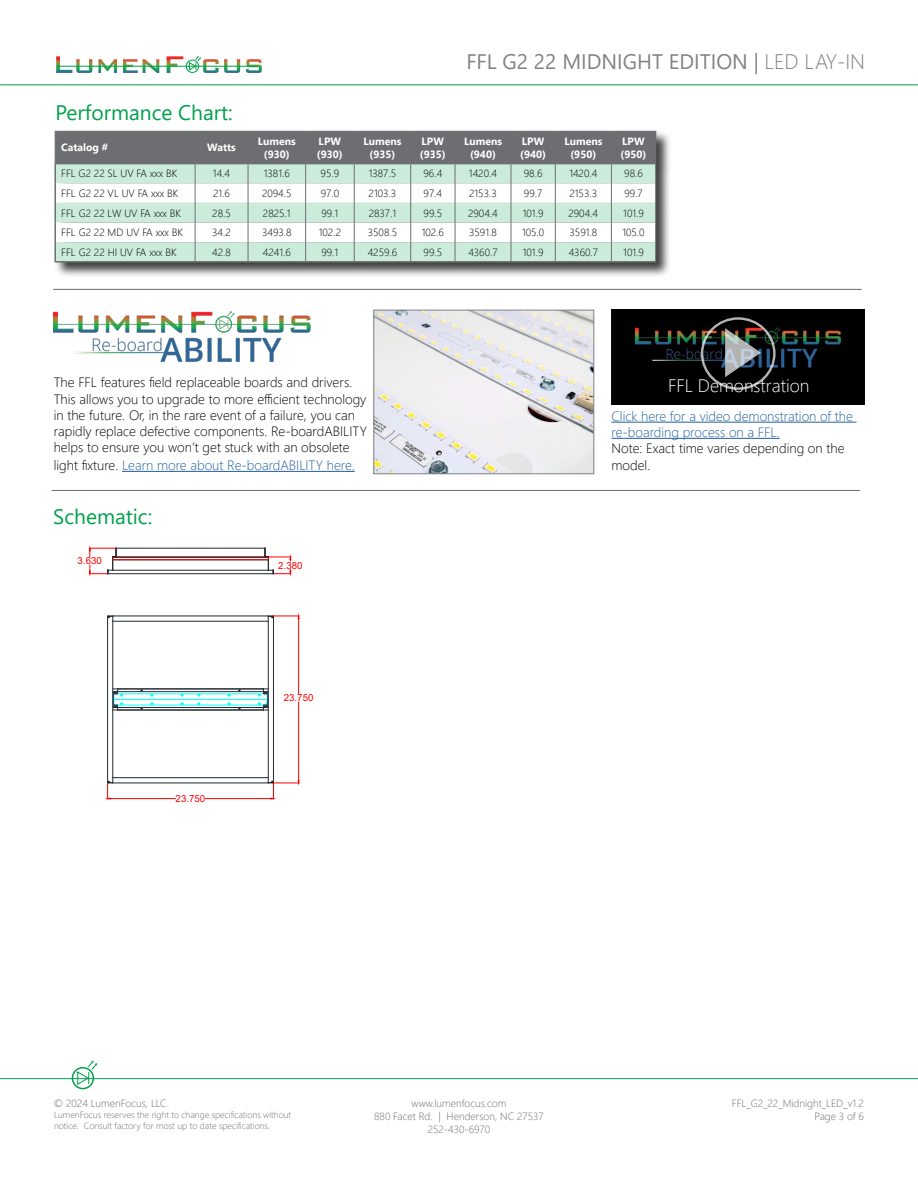
<style>
.page{position:relative;width:918px;height:1188px;background:#fff}
.page>*{position:absolute;margin:0;border:0;box-sizing:border-box;transform-origin:0 0}
.t1{font:21px "Segoe UI";color:#808285}
.t2{font:21px "Segoe UI";color:#00a14b}
.t3{font:300 18px "Segoe UI";color:#fff}
.t4{font:300 13.5px/16.2px "Segoe UI";color:#000}
.t5{font:300 13.5px/16.2px "Segoe UI";color:#215e9e}
.t6{font:300 10.5px "Segoe UI";color:#000}
.t7{font:300 10.5px/12.6px "Segoe UI";color:#6d6e71;text-align:center}
.t8{font:700 10.5px/12.6px "Segoe UI";color:#fff;text-align:center}
.t9{font:9.75px "Arial";letter-spacing:-.005em;color:#f00}
.t10{font:300 9px/10.8px "Segoe UI";color:#6d6e71}
.s1{font-weight:300}
.s2{color:#000}
</style>
<div class="page">
<svg style="left:56px;top:56px;width:36px;height:17px"></svg>
<svg style="left:98px;top:59px;width:19px;height:14px"></svg>
<svg style="left:123px;top:59px;width:36px;height:14px"></svg>
<svg style="left:167px;top:56px;width:16px;height:17px"></svg>
<svg style="left:246px;top:59px;width:16px;height:14px"></svg>
<div style="left:186px;top:60px;width:13px;height:13px;border:1px solid #00a14b;border-radius:50%"></div>
<hr style="left:57px;top:66px;width:200px;height:1px;background:#00a14b">
<svg style="left:189px;top:56px;width:51px;height:17px"></svg>
<hr style="left:0;top:1078px;width:918px;height:1px;background:#00a14b">
<div style="left:72px;top:1067px;width:22px;height:22px;border:2px solid #00a14b;border-radius:50%"></div>
<svg style="left:77px;top:1060px;width:20px;height:25px"></svg>
<hr style="left:1px;top:85px;width:917px;height:1px;background:#00a14b">
<hr style="left:53px;top:289px;width:809px;height:1px;background:#6d6e71">
<div style="left:54px;top:130px;width:618px;height:148px;background:#000;opacity:.75"></div>
<svg style="left:54px;top:131px;width:602px;height:130px"></svg>
<hr style="left:54px;top:261px;width:141px;height:2px;background:#6d6e71">
<hr style="left:195px;top:261px;width:53px;height:2px;background:#6d6e71">
<hr style="left:248px;top:261px;width:58px;height:2px;background:#6d6e71">
<hr style="left:306px;top:261px;width:48px;height:2px;background:#6d6e71">
<hr style="left:354px;top:261px;width:57px;height:2px;background:#6d6e71">
<hr style="left:411px;top:261px;width:44px;height:2px;background:#6d6e71">
<hr style="left:455px;top:261px;width:56px;height:2px;background:#6d6e71">
<hr style="left:511px;top:261px;width:44px;height:2px;background:#6d6e71">
<hr style="left:555px;top:261px;width:56px;height:2px;background:#6d6e71">
<hr style="left:611px;top:261px;width:45px;height:2px;background:#6d6e71">
<hr style="left:107px;top:616px;width:1px;height:166px;background:#212830">
<hr style="left:108px;top:616px;width:165px;height:1px;background:#212830">
<hr style="left:108px;top:783px;width:165px;height:1px;background:#212830">
<hr style="left:113px;top:710px;width:155px;height:1px;background:#212830">
<hr style="left:113px;top:616px;width:1px;height:167px;background:#212830">
<hr style="left:113px;top:621px;width:155px;height:1px;background:#212830">
<hr style="left:113px;top:777px;width:155px;height:1px;background:#212830">
<hr style="left:110px;top:798px;width:65px;height:1px;background:#f00">
<hr style="left:206px;top:798px;width:65px;height:1px;background:#f00">
<hr style="left:273px;top:616px;width:1px;height:166px;background:#212830">
<hr style="left:268px;top:616px;width:1px;height:167px;background:#212830">
<svg style="left:107px;top:780px;width:6px;height:19px"></svg>
<hr style="left:298px;top:619px;width:1px;height:75px;background:#f00">
<hr style="left:298px;top:702px;width:1px;height:78px;background:#f00">
<svg style="left:268px;top:616px;width:31px;height:3px"></svg>
<svg style="left:268px;top:780px;width:31px;height:19px"></svg>
<hr style="left:118px;top:689px;width:145px;height:1px;background:#212830">
<hr style="left:113px;top:707px;width:155px;height:1px;background:#212830">
<hr style="left:113px;top:691px;width:155px;height:1px;background:#212830">
<hr style="left:114px;top:705px;width:152px;height:1px;background:#0ff">
<hr style="left:114px;top:694px;width:153px;height:1px;background:#0ff">
<svg style="left:197px;top:694px;width:4px;height:11px"></svg>
<svg style="left:180px;top:694px;width:4px;height:11px"></svg>
<svg style="left:150px;top:694px;width:4px;height:11px"></svg>
<svg style="left:227px;top:694px;width:4px;height:11px"></svg>
<hr style="left:114px;top:699px;width:153px;height:1px;background:#0ff">
<svg style="left:113px;top:689px;width:10px;height:21px"></svg>
<svg style="left:258px;top:689px;width:11px;height:21px"></svg>
<svg style="left:89px;top:548px;width:202px;height:26px"></svg>
<hr style="left:52px;top:490px;width:808px;height:1px;background:#6d6e71">
<img style="left:54px;top:311px;width:257px;height:51px">
<img style="left:375px;top:312px;width:217px;height:160px">
<div style="left:373px;top:310px;width:221px;height:164px;border:1px solid #808285"></div>
<hr style="left:122px;top:471px;width:233px;height:1px;background:#215e9e">
<img style="left:612px;top:310px;width:253px;height:94px">
<div style="left:701px;top:317px;width:75px;height:73px;border:2px solid #fff;border-radius:50%"></div>
<svg style="left:724px;top:326px;width:38px;height:54px"></svg>
<hr style="left:612px;top:422px;width:245px;height:1px;background:#215e9e">
<hr style="left:612px;top:438px;width:168px;height:1px;background:#215e9e">
<h1 class="t1" style="left:466px;top:42px;width:400px">FFL G2 22 MIDNIGHT EDITION | <span class="s1">LED LAY-IN</span></h1>
<h1 class="t2" style="left:56px;top:92px;width:179px">Performance Chart:</h1>
<p class="t8" style="left:61px;top:140px;width:48px">Catalog #</p>
<p class="t8" style="left:207px;top:140px;width:30px">Watts</p>
<p class="t8" style="left:258px;top:134px;width:39px">Lumens (930)</p>
<p class="t8" style="left:317px;top:134px;width:27px;text-align:left">LPW (930)</p>
<p class="t8" style="left:363px;top:134px;width:39px">Lumens (935)</p>
<p class="t8" style="left:420px;top:134px;width:27px;text-align:left">LPW (935)</p>
<p class="t8" style="left:464px;top:134px;width:39px">Lumens (940)</p>
<p class="t8" style="left:520px;top:134px;width:27px;text-align:left">LPW (940)</p>
<p class="t8" style="left:564px;top:134px;width:39px">Lumens (950)</p>
<p class="t8" style="left:621px;top:134px;width:27px;text-align:left">LPW (950)</p>
<p class="t6" style="left:61px;top:164px;width:118px">FFL G2 22 SL UV FA xxx BK</p>
<p class="t6" style="left:213px;top:164px;width:19px">14.4</p>
<p class="t6" style="left:264px;top:164px;width:28px">1381.6</p>
<p class="t6" style="left:321px;top:164px;width:20px">95.9</p>
<p class="t6" style="left:369px;top:164px;width:29px">1387.5</p>
<p class="t6" style="left:424px;top:164px;width:20px">96.4</p>
<p class="t6" style="left:469px;top:164px;width:30px">1420.4</p>
<p class="t6" style="left:524px;top:164px;width:20px">98.6</p>
<p class="t6" style="left:569px;top:164px;width:30px">1420.4</p>
<p class="t6" style="left:624px;top:164px;width:20px">98.6</p>
<p class="t6" style="left:61px;top:183px;width:119px">FFL G2 22 VL UV FA xxx BK</p>
<p class="t6" style="left:213px;top:183px;width:18px">21.6</p>
<p class="t6" style="left:262px;top:183px;width:31px">2094.5</p>
<p class="t6" style="left:321px;top:183px;width:20px">97.0</p>
<p class="t6" style="left:369px;top:183px;width:29px">2103.3</p>
<p class="t6" style="left:424px;top:183px;width:20px">97.4</p>
<p class="t6" style="left:469px;top:183px;width:29px">2153.3</p>
<p class="t6" style="left:524px;top:183px;width:20px">99.7</p>
<p class="t6" style="left:570px;top:183px;width:29px">2153.3</p>
<p class="t6" style="left:624px;top:183px;width:20px">99.7</p>
<p class="t6" style="left:61px;top:203px;width:121px">FFL G2 22 LW UV FA xxx BK</p>
<p class="t6" style="left:212px;top:203px;width:20px">28.5</p>
<p class="t6" style="left:263px;top:203px;width:29px">2825.1</p>
<p class="t6" style="left:321px;top:203px;width:18px">99.1</p>
<p class="t6" style="left:369px;top:203px;width:29px">2837.1</p>
<p class="t6" style="left:424px;top:203px;width:20px">99.5</p>
<p class="t6" style="left:468px;top:203px;width:31px">2904.4</p>
<p class="t6" style="left:523px;top:203px;width:22px">101.9</p>
<p class="t6" style="left:569px;top:203px;width:31px">2904.4</p>
<p class="t6" style="left:623px;top:203px;width:22px">101.9</p>
<p class="t6" style="left:61px;top:223px;width:123px">FFL G2 22 MD UV FA xxx BK</p>
<p class="t6" style="left:212px;top:223px;width:20px">34.2</p>
<p class="t6" style="left:262px;top:223px;width:31px">3493.8</p>
<p class="t6" style="left:319px;top:223px;width:24px">102.2</p>
<p class="t6" style="left:368px;top:223px;width:31px">3508.5</p>
<p class="t6" style="left:422px;top:223px;width:24px">102.6</p>
<p class="t6" style="left:469px;top:223px;width:29px">3591.8</p>
<p class="t6" style="left:522px;top:223px;width:24px">105.0</p>
<p class="t6" style="left:570px;top:223px;width:29px">3591.8</p>
<p class="t6" style="left:622px;top:223px;width:24px">105.0</p>
<p class="t6" style="left:61px;top:242px;width:117px">FFL G2 22 HI UV FA xxx BK</p>
<p class="t6" style="left:212px;top:242px;width:20px">42.8</p>
<p class="t6" style="left:263px;top:242px;width:30px">4241.6</p>
<p class="t6" style="left:322px;top:242px;width:18px">99.1</p>
<p class="t6" style="left:368px;top:242px;width:31px">4259.6</p>
<p class="t6" style="left:424px;top:242px;width:20px">99.5</p>
<p class="t6" style="left:468px;top:242px;width:31px">4360.7</p>
<p class="t6" style="left:523px;top:242px;width:22px">101.9</p>
<p class="t6" style="left:569px;top:242px;width:31px">4360.7</p>
<p class="t6" style="left:623px;top:242px;width:22px">101.9</p>
<p class="t4" style="left:54px;top:373px;width:315px">The FFL features field replaceable boards and drivers.<br>This allows you to upgrade to more efficient technology in the future. Or, in the rare event of a failure, you can rapidly replace defective components. Re-boardABILITY helps to ensure you won’t get stuck with an obsolete</p>
<p class="t5" style="left:54px;top:456px;width:303px"><span class="s2">light fixture.</span> Learn more about Re-boardABILITY here.</p>
<h1 class="t2" style="left:53px;top:497px;width:100px">Schematic:</h1>
<p class="t9" style="left:78px;top:554px;width:26px">3.630</p>
<p class="t9" style="left:176px;top:792px;width:31px">23.750</p>
<p class="t9" style="left:278px;top:559px;width:26px">2.380</p>
<p class="t9" style="left:284px;top:691px;width:31px">23.750</p>
<h2 class="t3" style="left:668px;top:368px;width:143px">FFL Demonstration</h2>
<p class="t5" style="left:612px;top:407px;width:243px">Click here for a video demonstration of the re-boarding process on a FFL.</p>
<p class="t4" style="left:612px;top:439px;width:234px">Note: Exact time varies depending on the model.</p>
<p class="t7" style="left:374px;top:1096px;width:171px">www.lumenfocus.com<br>880 Facet Rd. | Henderson, NC 27537<br>252-430-6970</p>
<p class="t7" style="left:54px;top:1096px;width:117px">© 2024 LumenFocus, LLC.</p>
<p class="t10" style="left:54px;top:1109px;width:239px">LumenFocus reserves the right to change specifications without notice. Consult factory for most up to date specifications.</p>
<p class="t7" style="left:732px;top:1096px;width:134px;text-align:right">FFL_G2_22_Midnight_LED_v1.2<br>Page 3 of 6</p>
</div>
